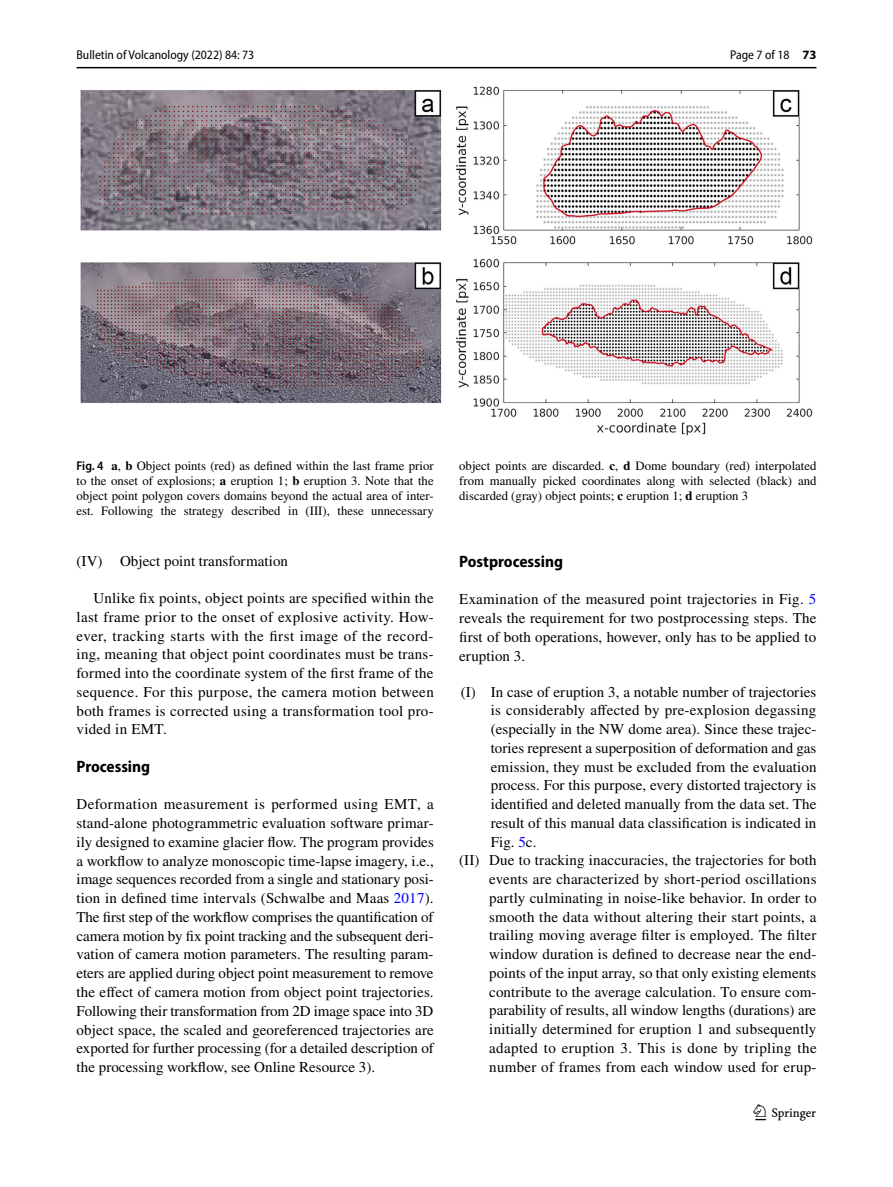
<style>
.page{position:relative;width:893px;height:1187px;background:#fff}
.page>*{position:absolute;margin:0;border:0;box-sizing:border-box;transform-origin:0 0}
.t1{font:22.5px "Springnew Regular 3";color:#000}
.t2{font:700 semi-condensed 16.5px "Myriad Pro";color:#000}
.t3{font:15px/18.8px "STIX";letter-spacing:.005em;color:#000;text-align:justify}
.t4{font:15px "STIX";letter-spacing:.025em;color:#000}
.t5{font:12.75px/15px "STIX";color:#000;text-align:justify}
.t6{font:semi-condensed 12.75px "Myriad Pro";color:#000}
.s1{font-weight:700;font-stretch:normal}
.s2{font-family:"Myriad Pro";font-weight:600;font-stretch:semi-condensed}
.s3{font-weight:700}
.s4{color:#00f}
</style>
<div class="page">
<hr style="left:77px;top:67px;width:739px;height:1px;background:#000">
<img style="left:81px;top:87px;width:731px;height:348px">
<p class="t6" style="left:77px;top:48px;width:179px">Bulletin of Volcanology (2022) 84: 73</p>
<p class="t6" style="left:730px;top:48px;width:88px">Page 7 of 18 <span class="s1">73</span></p>
<p class="t5" style="left:77px;top:459px;width:359px"><span class="s2">Fig. 4</span> <span class="s3">a</span>, <span class="s3">b</span> Object points (red) as defined within the last frame prior to the onset of explosions; <span class="s3">a</span> eruption 1; <span class="s3">b</span> eruption 3. Note that the object point polygon covers domains beyond the actual area of inter&shy;est. Following the strategy described in (III), these unnecessary</p>
<p class="t5" style="left:459px;top:459px;width:359px">object points are discarded. <span class="s3">c</span>, <span class="s3">d</span> Dome boundary (red) interpolated from manually picked coordinates along with selected (black) and discarded (gray) object points; <span class="s3">c</span> eruption 1; <span class="s3">d</span> eruption 3</p>
<p class="t3" style="left:77px;top:552px;width:213px">(IV) Object point transformation</p>
<p class="t3" style="left:77px;top:589px;width:359px;text-indent:17px">Unlike fix points, object points are specified within the last frame prior to the onset of explosive activity. How&shy;ever, tracking starts with the first image of the record&shy;ing, meaning that object point coordinates must be trans&shy;formed into the coordinate system of the first frame of the sequence. For this purpose, the camera motion between both frames is corrected using a transformation tool pro&shy;vided in EMT.</p>
<p class="t2" style="left:77px;top:757px;width:75px">Processing</p>
<p class="t3" style="left:77px;top:796px;width:359px">Deformation measurement is performed using EMT, a stand-alone photogrammetric evaluation software primar&shy;ily designed to examine glacier flow. The program provides a workflow to analyze monoscopic time-lapse imagery, i.e., image sequences recorded from a single and stationary posi&shy;tion in defined time intervals (Schwalbe and Maas <span class="s4">2017</span>).<br>The first step of the workflow comprises the quantification of camera motion by fix point tracking and the subsequent deri&shy;vation of camera motion parameters. The resulting param&shy;eters are applied during object point measurement to remove the effect of camera motion from object point trajectories.<br>Following their transformation from 2D image space into 3D object space, the scaled and georeferenced trajectories are exported for further processing (for a detailed description of the processing workflow, see Online Resource 3).</p>
<p class="t2" style="left:459px;top:552px;width:105px">Postprocessing</p>
<p class="t3" style="left:459px;top:590px;width:359px">Examination of the measured point trajectories in Fig. <span class="s4">5 </span>reveals the requirement for two postprocessing steps. The first of both operations, however, only has to be applied to eruption 3.</p>
<p class="t3" style="left:461px;top:683px;width:357px">(I) In case of eruption 3, a notable number of trajectories</p>
<p class="t3" style="left:491px;top:701px;width:327px">is considerably affected by pre-explosion degassing</p>
<p class="t3" style="left:491px;top:720px;width:327px">(especially in the NW dome area). Since these trajec-</p>
<p class="t3" style="left:491px;top:739px;width:327px">tories represent a superposition of deformation and gas</p>
<p class="t3" style="left:491px;top:758px;width:327px">emission, they must be excluded from the evaluation</p>
<p class="t3" style="left:491px;top:776px;width:327px">process. For this purpose, every distorted trajectory is</p>
<p class="t3" style="left:491px;top:795px;width:327px">identified and deleted manually from the data set. The</p>
<p class="t3" style="left:491px;top:814px;width:327px">result of this manual data classification is indicated in</p>
<p class="t3" style="left:491px;top:833px;width:47px">Fig. <span class="s4">5</span>c.</p>
<p class="t3" style="left:459px;top:851px;width:359px">(II) Due to tracking inaccuracies, the trajectories for both</p>
<p class="t3" style="left:489px;top:870px;width:329px">events are characterized by short-period oscillations</p>
<p class="t3" style="left:489px;top:889px;width:329px">partly culminating in noise-like behavior. In order to</p>
<p class="t3" style="left:489px;top:908px;width:329px">smooth the data without altering their start points, a</p>
<p class="t3" style="left:489px;top:926px;width:329px">trailing moving average filter is employed. The filter</p>
<p class="t3" style="left:489px;top:945px;width:329px">window duration is defined to decrease near the end-</p>
<p class="t3" style="left:489px;top:964px;width:328px">points of the input array, so that only existing elements</p>
<p class="t3" style="left:489px;top:983px;width:329px">contribute to the average calculation. To ensure com-</p>
<p class="t3" style="left:489px;top:1001px;width:329px">parability of results, all window lengths (durations) are</p>
<p class="t3" style="left:489px;top:1020px;width:329px">initially determined for eruption 1 and subsequently</p>
<p class="t4" style="left:489px;top:1037px;width:329px">adapted to eruption 3. This is done by tripling the</p>
<p class="t3" style="left:489px;top:1058px;width:329px">number of frames from each window used for erup-</p>
<h1 class="t1" style="left:755px;top:1104px;width:62px">1 3</h1>
</div>
